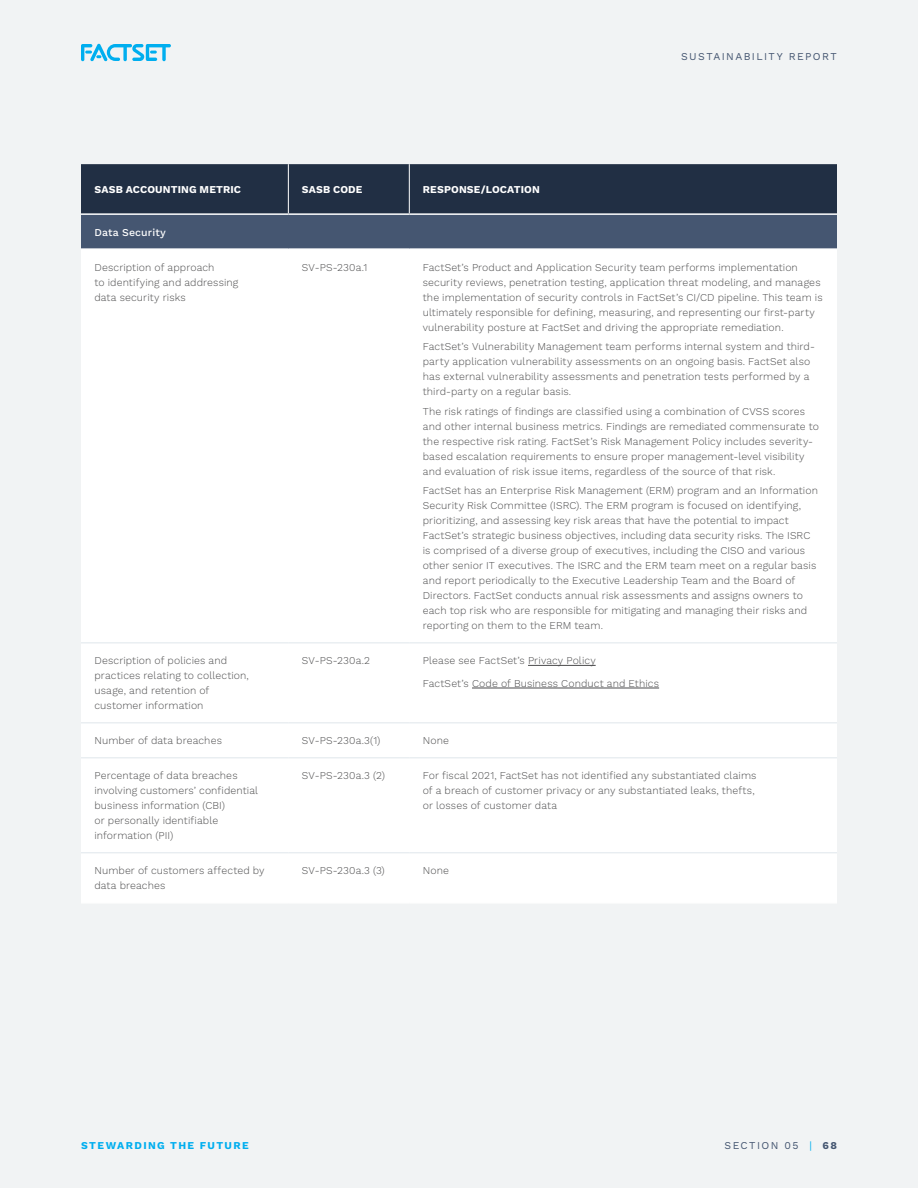
<style>
.page{position:relative;width:918px;height:1188px;background:#f1f3f4}
.page>*{position:absolute;margin:0;border:0;box-sizing:border-box;transform-origin:0 0}
.t1{font:300 10.5px/15px "Work Sans";letter-spacing:.01em;color:#4b4b4c}
.t2{font:700 10.5px "Work Sans";letter-spacing:.015em;color:#fff}
.t3{font:10.5px "Work Sans";letter-spacing:.13em;color:#455671}
.t4{font:700 10.5px "Work Sans";letter-spacing:.135em;color:#00aeef}
.t5{font:500 10.5px "Work Sans";letter-spacing:.015em;color:#fff}
.s1{color:#00aeef}
.s2{font-weight:700}
</style>
<div class="page">
<div style="left:81px;top:164px;width:756px;height:49px;background:#212f44"></div>
<div style="left:81px;top:214px;width:756px;height:35px;background:#455671"></div>
<div style="left:81px;top:250px;width:756px;height:652px;background:#fff"></div>
<hr style="left:288px;top:164px;width:1px;height:49px;background:#fff">
<hr style="left:409px;top:164px;width:1px;height:49px;background:#fff">
<hr style="left:81px;top:213px;width:207px;height:2px;background:#fff">
<hr style="left:288px;top:213px;width:121px;height:2px;background:#fff">
<hr style="left:409px;top:213px;width:428px;height:2px;background:#fff">
<hr style="left:81px;top:248px;width:207px;height:2px;background:#fff">
<hr style="left:288px;top:248px;width:121px;height:2px;background:#fff">
<hr style="left:409px;top:248px;width:428px;height:2px;background:#fff">
<hr style="left:81px;top:902px;width:207px;height:2px;background:#fff">
<hr style="left:288px;top:902px;width:121px;height:2px;background:#fff">
<hr style="left:409px;top:902px;width:428px;height:2px;background:#fff">
<hr style="left:81px;top:642px;width:207px;height:1px;background:#dfe6eb">
<hr style="left:288px;top:642px;width:121px;height:1px;background:#dfe6eb">
<hr style="left:409px;top:642px;width:428px;height:1px;background:#dfe6eb">
<hr style="left:81px;top:722px;width:207px;height:1px;background:#dfe6eb">
<hr style="left:288px;top:722px;width:121px;height:1px;background:#dfe6eb">
<hr style="left:409px;top:722px;width:428px;height:1px;background:#dfe6eb">
<hr style="left:81px;top:757px;width:207px;height:1px;background:#dfe6eb">
<hr style="left:288px;top:757px;width:121px;height:1px;background:#dfe6eb">
<hr style="left:409px;top:757px;width:428px;height:1px;background:#dfe6eb">
<hr style="left:81px;top:852px;width:207px;height:1px;background:#dfe6eb">
<hr style="left:288px;top:852px;width:121px;height:1px;background:#dfe6eb">
<hr style="left:409px;top:852px;width:428px;height:1px;background:#dfe6eb">
<hr style="left:528px;top:665px;width:68px;height:1px;background:#4b4b4c">
<hr style="left:472px;top:688px;width:187px;height:1px;background:#4b4b4c">
<svg style="left:81px;top:44px;width:90px;height:17px"></svg>
<p class="t3" style="left:681px;top:51px;width:157px">SUSTAINABILITY REPORT</p>
<p class="t2" style="left:94px;top:183px;width:148px">SASB ACCOUNTING METRIC</p>
<p class="t2" style="left:302px;top:183px;width:62px">SASB CODE</p>
<p class="t2" style="left:423px;top:183px;width:119px">RESPONSE/LOCATION</p>
<p class="t5" style="left:95px;top:226px;width:73px">Data Security</p>
<p class="t1" style="left:95px;top:260px;width:145px">Description of approach<br>to identifying and addressing data security risks</p>
<p class="t1" style="left:302px;top:260px;width:67px">SV-PS-230a.1</p>
<p class="t1" style="left:423px;top:260px;width:401px">FactSet’s Product and Application Security team performs implementation security reviews, penetration testing, application threat modeling, and manages the implementation of security controls in FactSet’s CI/CD pipeline. This team is ultimately responsible for defining, measuring, and representing our first-party vulnerability posture at FactSet and driving the appropriate remediation.</p>
<p class="t1" style="left:423px;top:340px;width:394px">FactSet’s Vulnerability Management team performs internal system and third&shy;party application vulnerability assessments on an ongoing basis. FactSet also has external vulnerability assessments and penetration tests performed by a third-party on a regular basis.</p>
<p class="t1" style="left:423px;top:404px;width:398px">The risk ratings of findings are classified using a combination of CVSS scores and other internal business metrics. Findings are remediated commensurate to the respective risk rating. FactSet’s Risk Management Policy includes severity&shy;based escalation requirements to ensure proper management-level visibility and evaluation of risk issue items, regardless of the source of that risk.</p>
<p class="t1" style="left:423px;top:484px;width:397px">FactSet has an Enterprise Risk Management (ERM) program and an Information Security Risk Committee (ISRC). The ERM program is focused on identifying, prioritizing, and assessing key risk areas that have the potential to impact FactSet’s strategic business objectives, including data security risks. The ISRC is comprised of a diverse group of executives, including the CISO and various other senior IT executives. The ISRC and the ERM team meet on a regular basis and report periodically to the Executive Leadership Team and the Board of Directors. FactSet conducts annual risk assessments and assigns owners to each top risk who are responsible for mitigating and managing their risks and reporting on them to the ERM team.</p>
<p class="t1" style="left:95px;top:654px;width:156px">Description of policies and practices relating to collection, usage, and retention of customer information</p>
<p class="t1" style="left:302px;top:654px;width:70px">SV-PS-230a.2</p>
<p class="t1" style="left:423px;top:650px;width:238px;line-height:22.6px">Please see FactSet’s Privacy Policy<br>FactSet’s Code of Business Conduct and Ethics</p>
<p class="t1" style="left:94px;top:734px;width:129px">Number of data breaches</p>
<p class="t1" style="left:302px;top:734px;width:80px">SV-PS-230a.3(1)</p>
<p class="t1" style="left:423px;top:734px;width:28px">None</p>
<p class="t1" style="left:94px;top:769px;width:165px">Percentage of data breaches involving customers’ confidential business information (CBI)<br>or personally identifiable information (PII)</p>
<p class="t1" style="left:302px;top:769px;width:85px">SV-PS-230a.3 (2)</p>
<p class="t1" style="left:423px;top:769px;width:335px">For fiscal 2021, FactSet has not identified any substantiated claims of a breach of customer privacy or any substantiated leaks, thefts, or losses of customer data</p>
<p class="t1" style="left:94px;top:864px;width:172px">Number of customers affected by data breaches</p>
<p class="t1" style="left:302px;top:864px;width:84px">SV-PS-230a.3 (3)</p>
<p class="t1" style="left:423px;top:864px;width:28px">None</p>
<p class="t4" style="left:81px;top:1139px;width:169px">STEWARDING THE FUTURE</p>
<p class="t3" style="left:725px;top:1139px;width:114px">SECTION 05 <span class="s1">|</span> <span class="s2">68</span></p>
</div>
